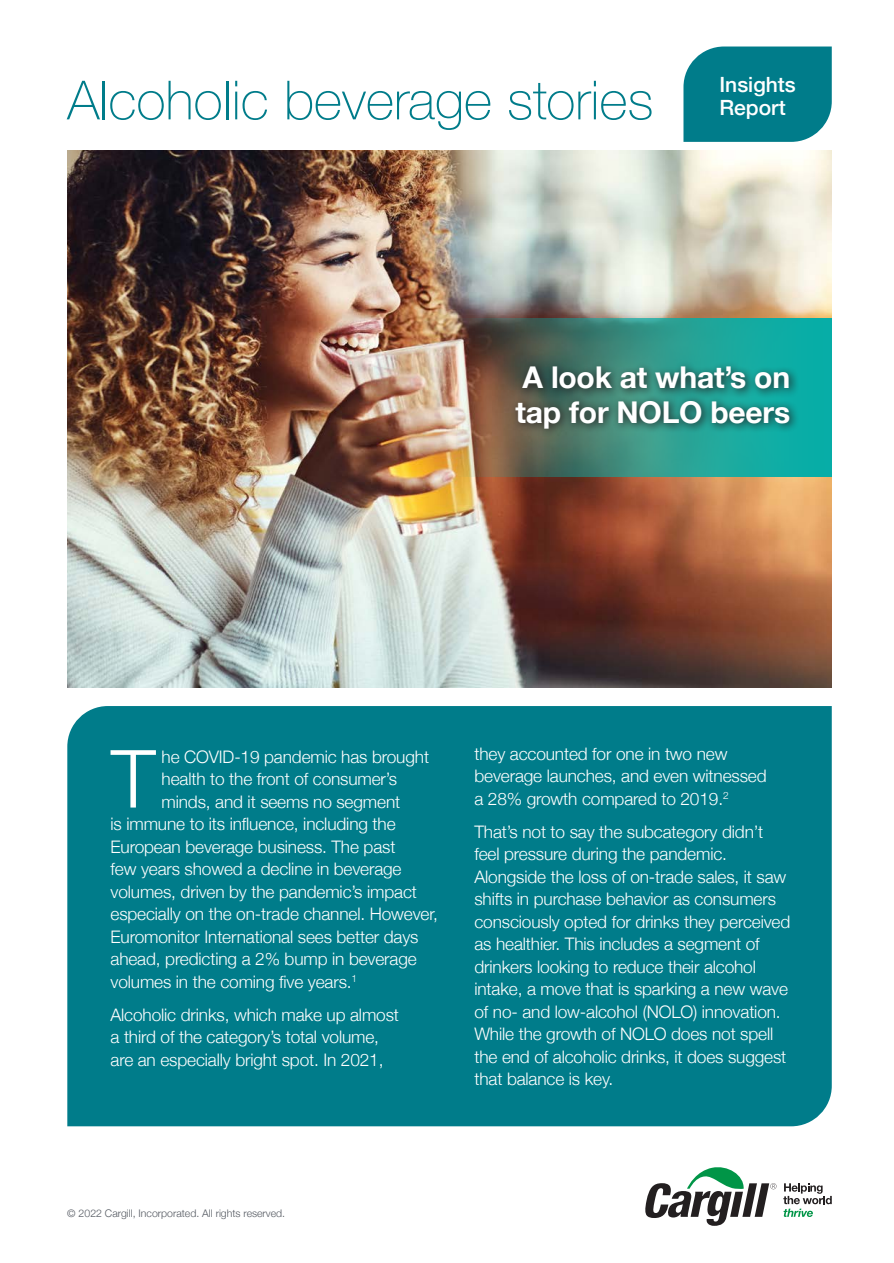
<style>
.page{position:relative;width:894px;height:1263px;background:#fff}
.page>*{position:absolute;margin:0;border:0;box-sizing:border-box;transform-origin:0 0}
.t1{font:300 80.25px "Helvetica Neue";color:#fff}
.t2{font:100 54px "Helvetica Neue";color:#007c8a}
.t3{font:700 30px/34.5px "Helvetica Neue";letter-spacing:-.01em;color:#fff}
.t4{font:500 21px "Helvetica Neue";color:#fff}
.t5{font:300 17.25px/22.5px "Helvetica Neue";letter-spacing:-.01em;color:#fff}
.FOOTNOTES{font:300 10.5px "Helvetica Neue";color:#535860}
</style>
<div class="page">
<img style="left:67px;top:150px;width:764px;height:538px">
<svg style="left:645px;top:1167px;width:131px;height:58px"></svg>
<svg style="left:783px;top:1183px;width:48px;height:34px"></svg>
<svg style="left:683px;top:46px;width:148px;height:96px;background:#0e8390"></svg>
<div style="left:67px;top:706px;width:764px;height:420px;background:#007c8a"></div>
<svg style="left:456px;top:318px;width:375px;height:158px;background:#408a7c"></svg>
<div style="left:509px;top:361px;width:290px;height:77px;background:#231f20;opacity:.95"></div>
<p class="t2" style="left:67px;top:59px;width:587px">Alcoholic beverage stories</p>
<p class="t4" style="left:719px;top:68px;width:78px">Insights</p>
<p class="t4" style="left:719px;top:90px;width:68px">Report</p>
<p class="t3" style="left:515px;top:361px;width:276px">A look at what’s on tap for NOLO beers</p>
<p class="t1" style="left:111px;top:714px;width:46px">T</p>
<p class="t5" style="left:161px;top:744px;width:269px">he COVID-19 pandemic has brought</p>
<p class="t5" style="left:161px;top:766px;width:237px">health to the front of consumer’s</p>
<p class="t5" style="left:161px;top:789px;width:240px">minds, and it seems no segment</p>
<p class="t5" style="left:110px;top:811px;width:286px">is immune to its influence, including the</p>
<p class="t5" style="left:110px;top:834px;width:286px">European beverage business. The past</p>
<p class="t5" style="left:110px;top:856px;width:292px">few years showed a decline in beverage</p>
<p class="t5" style="left:110px;top:879px;width:308px">volumes, driven by the pandemic’s impact</p>
<p class="t5" style="left:110px;top:901px;width:329px">especially on the on-trade channel. However,</p>
<p class="t5" style="left:110px;top:924px;width:309px">Euromonitor International sees better days</p>
<p class="t5" style="left:110px;top:946px;width:308px">ahead, predicting a 2% bump in beverage</p>
<p class="t5" style="left:110px;top:969px;width:248px">volumes in the coming five years.<sup>1</sup></p>
<p class="t5" style="left:110px;top:1002px;width:290px">Alcoholic drinks, which make up almost a third of the category’s total volume, are an especially bright spot. In 2021,</p>
<p class="t5" style="left:474px;top:741px;width:293px">they accounted for one in two new beverage launches, and even witnessed a 28% growth compared to 2019.<sup>2</sup></p>
<p class="t5" style="left:474px;top:819px;width:317px">That’s not to say the subcategory didn’t feel pressure during the pandemic.<br>Alongside the loss of on-trade sales, it saw shifts in purchase behavior as consumers consciously opted for drinks they perceived as healthier. This includes a segment of drinkers looking to reduce their alcohol intake, a move that is sparking a new wave of no- and low-alcohol (NOLO) innovation.<br>While the growth of NOLO does not spell the end of alcoholic drinks, it does suggest that balance is key.</p>
<p class="FOOTNOTES" style="left:67px;top:1204px;width:219px">© 2022 Cargill, Incorporated. All rights reserved.</p>
</div>
